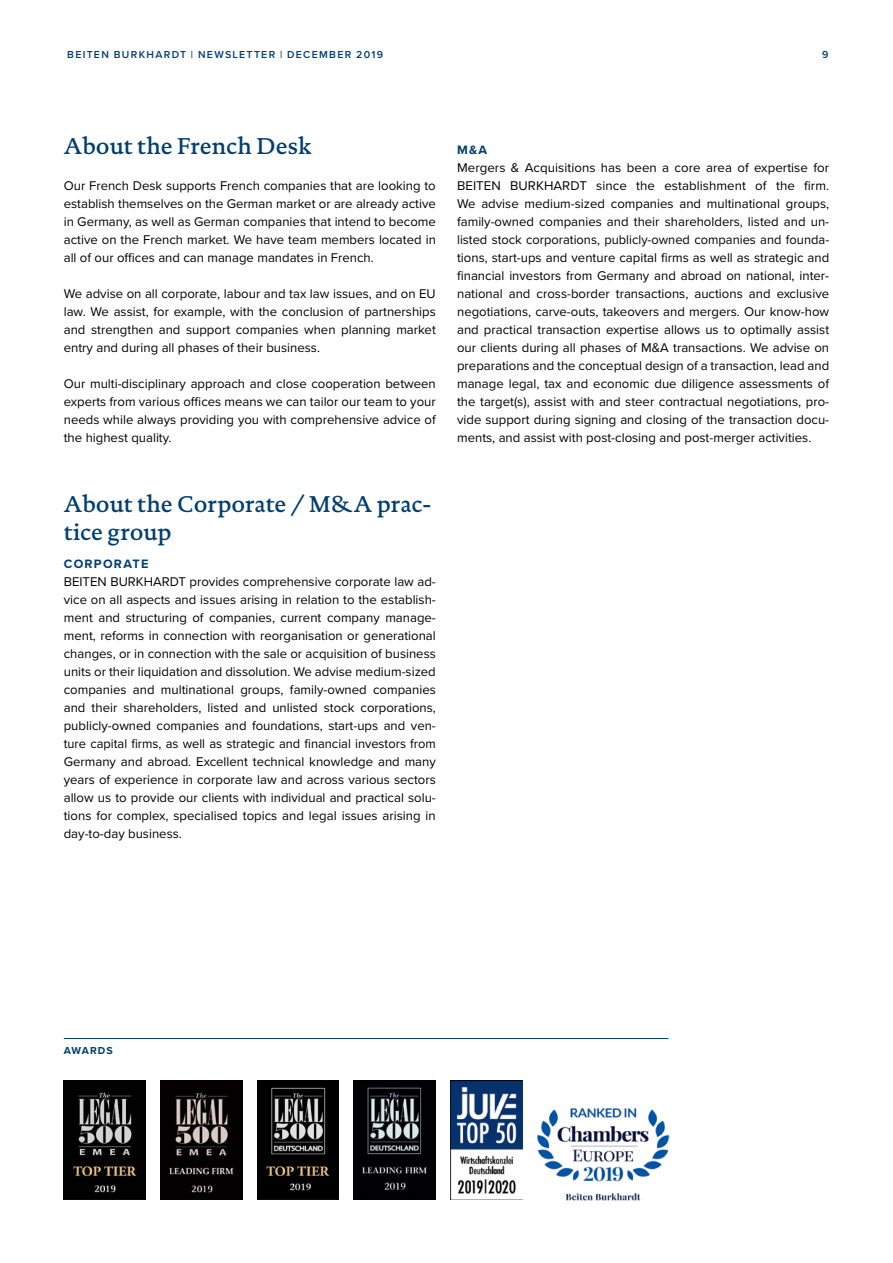
<style>
.page{position:relative;width:893px;height:1263px;background:#fff}
.page>*{position:absolute;margin:0;border:0;box-sizing:border-box;transform-origin:0 0}
.t1{font:500 23.25px/28.5px "DTL Documenta TOT";color:#003f6f}
.t2{font:13.2px/18px "Proxima Nova";color:#000;text-align:justify}
.t3{font:700 12.6px "Proxima Nova";letter-spacing:.1em;color:#003f6f}
.t4{font:600 10.5px "Proxima Nova";letter-spacing:.125em;color:#003e77}
.t5{font:700 10.5px "Proxima Nova";letter-spacing:.1em;color:#003f6f}
</style>
<div class="page">
<hr style="left:64px;top:1038px;width:604px;height:1px;background:#003f6f">
<img style="left:537px;top:1108px;width:132px;height:93px">
<img style="left:161px;top:1080px;width:81px;height:119px">
<img style="left:354px;top:1080px;width:82px;height:119px">
<img style="left:257px;top:1080px;width:82px;height:119px">
<img style="left:64px;top:1080px;width:81px;height:119px">
<img style="left:451px;top:1080px;width:72px;height:119px">
<p class="t4" style="left:67px;top:47px;width:317px">BEITEN BURKHARDT | NEWSLETTER | DECEMBER 2019</p>
<p class="t4" style="left:822px;top:47px;width:8px">9</p>
<h1 class="t1" style="left:64px;top:131px;width:249px">About the French Desk</h1>
<p class="t2" style="left:64px;top:176px;width:374px">Our French Desk supports French companies that are looking to establish themselves on the German market or are already active in Germany, as well as German companies that intend to become active on the French market. We have team members located in all of our offices and can manage mandates in French.</p>
<p class="t2" style="left:64px;top:284px;width:374px">We advise on all corporate, labour and tax law issues, and on EU law. We assist, for example, with the conclusion of partnerships and strengthen and support companies when planning market entry and during all phases of their business.</p>
<p class="t2" style="left:64px;top:374px;width:374px">Our multi-disciplinary approach and close cooperation between experts from various offices means we can tailor our team to your needs while always providing you with comprehensive advice of the highest quality.</p>
<h1 class="t1" style="left:64px;top:489px;width:369px">About the Corporate / M&amp;A prac&shy;tice group</h1>
<p class="t3" style="left:64px;top:554px;width:86px">CORPORATE</p>
<p class="t2" style="left:64px;top:572px;width:374px">BEITEN BURKHARDT provides comprehensive corporate law ad&shy;vice on all aspects and issues arising in relation to the establish&shy;ment and structuring of companies, current company manage&shy;ment, reforms in connection with reorganisation or generational changes, or in connection with the sale or acquisition of business units or their liquidation and dissolution. We advise medium-sized companies and multinational groups, family-owned companies and their shareholders, listed and unlisted stock corporations, publicly-owned companies and foundations, start-ups and ven&shy;ture capital firms, as well as strategic and financial investors from Germany and abroad. Excellent technical knowledge and many years of experience in corporate law and across various sectors allow us to provide our clients with individual and practical solu&shy;tions for complex, specialised topics and legal issues arising in day-to-day business.</p>
<p class="t3" style="left:457px;top:140px;width:32px">M&amp;A</p>
<p class="t2" style="left:457px;top:158px;width:374px">Mergers &amp; Acquisitions has been a core area of expertise for BEITEN BURKHARDT since the establishment of the firm.<br>We advise medium-sized companies and multinational groups, family-owned companies and their shareholders, listed and un&shy;listed stock corporations, publicly-owned companies and founda&shy;tions, start-ups and venture capital firms as well as strategic and financial investors from Germany and abroad on national, inter&shy;national and cross-border transactions, auctions and exclusive negotiations, carve-outs, takeovers and mergers. Our know-how and practical transaction expertise allows us to optimally assist our clients during all phases of M&amp;A transactions. We advise on preparations and the conceptual design of a transaction, lead and manage legal, tax and economic due diligence assessments of the target(s), assist with and steer contractual negotiations, pro&shy;vide support during signing and closing of the transaction docu&shy;ments, and assist with post-closing and post-merger activities.</p>
<p class="t5" style="left:64px;top:1042px;width:50px">AWARDS</p>
</div>
